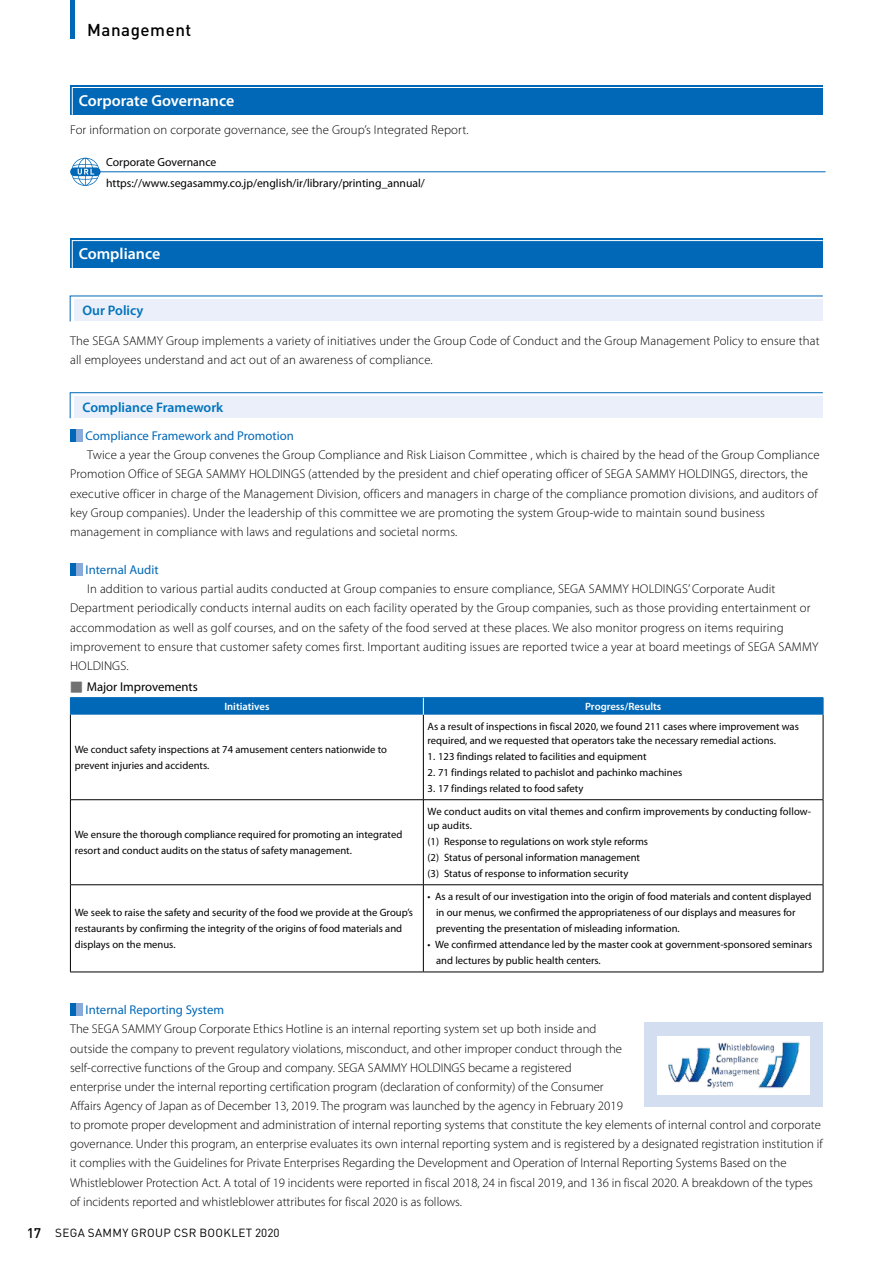
<style>
.page{position:relative;width:893px;height:1263px;background:#fff}
.page>*{position:absolute;margin:0;border:0;box-sizing:border-box;transform-origin:0 0}
.t1{font:500 16.95px "DIN";letter-spacing:.03em;color:#000}
.t2{font:600 15.9px "Myriad Pro";color:#fff}
.t3{font:600 13.8px "Myriad Pro";color:#0073bd}
.t4{font:300 12.75px/19.2px "Myriad Pro";letter-spacing:.01em;color:#000}
.t5{font:12.75px "Myriad Pro";color:#0068b7}
.t6{font:12.75px "Myriad Pro";color:#000}
.t7{font:11.7px/20.9px "Myriad Pro";color:#000}
.t8{font:11.7px "DIN";letter-spacing:.03em;color:#000}
.t9{font:10.65px/15.9px "Myriad Pro";color:#000}
.t10{font:600 10.65px "Myriad Pro";color:#fff}
.s1{font-family:"UD Shin Go NT Pro";font-weight:500;color:#727171}
.s2{font-weight:500;font-size:13.8px}
</style>
<div class="page">
<div style="left:70px;top:429px;width:7px;height:13px;background:#0068b7"></div>
<div style="left:77px;top:429px;width:6px;height:13px;background:#88abda"></div>
<div style="left:70px;top:563px;width:7px;height:13px;background:#0068b7"></div>
<div style="left:77px;top:563px;width:6px;height:13px;background:#88abda"></div>
<div style="left:70px;top:1003px;width:7px;height:13px;background:#0068b7"></div>
<div style="left:77px;top:1003px;width:6px;height:13px;background:#88abda"></div>
<svg style="left:70px;top:167px;width:31px;height:9px"></svg>
<svg style="left:71px;top:158px;width:28px;height:28px"></svg>
<hr style="left:97px;top:171px;width:729px;height:1px;background:#0068b7">
<hr style="left:70px;top:715px;width:1px;height:84px;background:#000">
<hr style="left:423px;top:715px;width:1px;height:84px;background:#000">
<hr style="left:823px;top:715px;width:1px;height:84px;background:#000">
<hr style="left:70px;top:799px;width:353px;height:1px;background:#000">
<hr style="left:70px;top:800px;width:1px;height:84px;background:#000">
<hr style="left:423px;top:799px;width:400px;height:1px;background:#000">
<hr style="left:423px;top:800px;width:1px;height:84px;background:#000">
<hr style="left:823px;top:800px;width:1px;height:84px;background:#000">
<hr style="left:70px;top:884px;width:353px;height:1px;background:#000">
<hr style="left:70px;top:885px;width:1px;height:87px;background:#000">
<hr style="left:423px;top:884px;width:400px;height:1px;background:#000">
<hr style="left:423px;top:885px;width:1px;height:87px;background:#000">
<hr style="left:823px;top:885px;width:1px;height:87px;background:#000">
<hr style="left:70px;top:972px;width:353px;height:1px;background:#000">
<hr style="left:423px;top:972px;width:400px;height:1px;background:#000">
<hr style="left:70px;top:697px;width:353px;height:1px;background:#0068b7">
<hr style="left:423px;top:697px;width:400px;height:1px;background:#0068b7">
<div style="left:70px;top:698px;width:754px;height:17px;background:#0068b7"></div>
<div style="left:70px;top:85px;width:753px;height:30px;background:#0068b7"></div>
<svg style="left:71px;top:87px;width:752px;height:28px"></svg>
<div style="left:70px;top:238px;width:753px;height:30px;background:#0068b7"></div>
<svg style="left:71px;top:240px;width:752px;height:28px"></svg>
<svg style="left:69px;top:392px;width:754px;height:27px"></svg>
<svg style="left:69px;top:295px;width:754px;height:27px"></svg>
<div style="left:74px;top:300px;width:748px;height:21px;background:#eaeff9"></div>
<div style="left:74px;top:396px;width:748px;height:22px;background:#eaeff9"></div>
<div style="left:644px;top:1023px;width:179px;height:84px;background:#d3def1"></div>
<img style="left:657px;top:1036px;width:153px;height:58px">
<hr style="left:70px;top:0;width:4px;height:38px;background:#0068b7">
<h1 class="t1" style="left:87px;top:19px;width:106px">Management</h1>
<p class="t2" style="left:79px;top:91px;width:157px">Corporate Governance</p>
<p class="t4" style="left:70px;top:120px;width:400px">For information on corporate governance, see the Group’s Integrated Report.</p>
<p class="t7" style="left:106px;top:152px;width:320px">Corporate Governance https://www.segasammy.co.jp/english/ir/library/printing_annual/</p>
<p class="t2" style="left:79px;top:244px;width:83px">Compliance</p>
<p class="t3" style="left:82px;top:302px;width:63px">Our Policy</p>
<p class="t4" style="left:70px;top:330px;width:751px">The SEGA SAMMY Group implements a variety of initiatives under the Group Code of Conduct and the Group Management Policy to ensure that all employees understand and act out of an awareness of compliance.</p>
<p class="t3" style="left:82px;top:398px;width:142px">Compliance Framework</p>
<p class="t5" style="left:86px;top:428px;width:210px">Compliance Framework and Promotion</p>
<p class="t4" style="left:70px;top:445px;width:751px;text-indent:17px">Twice a year the Group convenes the Group Compliance and Risk Liaison Committee , which is chaired by the head of the Group Compliance Promotion Office of SEGA SAMMY HOLDINGS (attended by the president and chief operating officer of SEGA SAMMY HOLDINGS, directors, the executive officer in charge of the Management Division, officers and managers in charge of the compliance promotion divisions, and auditors of key Group companies). Under the leadership of this committee we are promoting the system Group-wide to maintain sound business management in compliance with laws and regulations and societal norms.</p>
<p class="t5" style="left:86px;top:562px;width:74px">Internal Audit</p>
<p class="t4" style="left:70px;top:579px;width:750px;text-indent:17px">In addition to various partial audits conducted at Group companies to ensure compliance, SEGA SAMMY HOLDINGS’ Corporate Audit Department periodically conducts internal audits on each facility operated by the Group companies, such as those providing entertainment or accommodation as well as golf courses, and on the safety of the food served at these places. We also monitor progress on items requiring improvement to ensure that customer safety comes first. Important auditing issues are reported twice a year at board meetings of SEGA SAMMY HOLDINGS.</p>
<p class="t6" style="left:70px;top:679px;width:129px"><span class="s1">■</span> Major Improvements</p>
<p class="t10" style="left:224px;top:699px;width:47px">Initiatives</p>
<p class="t10" style="left:585px;top:699px;width:78px">Progress/Results</p>
<p class="t9" style="left:75px;top:741px;width:314px">We conduct safety inspections at 74 amusement centers nationwide to prevent injuries and accidents.</p>
<p class="t9" style="left:428px;top:719px;width:373px;line-height:13.8px">As a result of inspections in fiscal 2020, we found 211 cases where improvement was required, and we requested that operators take the necessary remedial actions.</p>
<p class="t9" style="left:428px;top:748px;width:221px">1. 123 findings related to facilities and equipment</p>
<p class="t9" style="left:428px;top:764px;width:256px">2. 71 findings related to pachislot and pachinko machines</p>
<p class="t9" style="left:428px;top:780px;width:157px">3. 17 findings related to food safety</p>
<p class="t9" style="left:75px;top:826px;width:329px">We ensure the thorough compliance required for promoting an integrated resort and conduct audits on the status of safety management.</p>
<p class="t9" style="left:75px;top:904px;width:340px">We seek to raise the safety and security of the food we provide at the Group’s restaurants by confirming the integrity of the origins of food materials and displays on the menus.</p>
<p class="t9" style="left:428px;top:804px;width:385px;line-height:13.8px">We conduct audits on vital themes and confirm improvements by conducting follow&shy;up audits.</p>
<p class="t9" style="left:428px;top:833px;width:222px">(1) Response to regulations on work style reforms (2) Status of personal information management (3) Status of response to information security</p>
<p class="t9" style="left:436px;top:888px;width:377px;text-indent:-9px">• As a result of our investigation into the origin of food materials and content displayed in our menus, we confirmed the appropriateness of our displays and measures for preventing the presentation of misleading information.</p>
<p class="t9" style="left:436px;top:936px;width:378px;text-indent:-9px">• We confirmed attendance led by the master cook at government-sponsored seminars and lectures by public health centers.</p>
<p class="t5" style="left:86px;top:1002px;width:140px">Internal Reporting System</p>
<p class="t4" style="left:70px;top:1019px;width:754px">The SEGA SAMMY Group Corporate Ethics Hotline is an internal reporting system set up both inside and<br>outside the company to prevent regulatory violations, misconduct, and other improper conduct through the<br>self-corrective functions of the Group and company. SEGA SAMMY HOLDINGS became a registered<br>enterprise under the internal reporting certification program (declaration of conformity) of the Consumer<br>Affairs Agency of Japan as of December 13, 2019. The program was launched by the agency in February 2019<br>to promote proper development and administration of internal reporting systems that constitute the key elements of internal control and corporate governance. Under this program, an enterprise evaluates its own internal reporting system and is registered by a designated registration institution if it complies with the Guidelines for Private Enterprises Regarding the Development and Operation of Internal Reporting Systems Based on the Whistleblower Protection Act. A total of 19 incidents were reported in fiscal 2018, 24 in fiscal 2019, and 136 in fiscal 2020. A breakdown of the types of incidents reported and whistleblower attributes for fiscal 2020 is as follows.</p>
<p class="t8" style="left:27px;top:1226px;width:254px"><span class="s2">17</span> SEGA SAMMY GROUP CSR BOOKLET 2020</p>
</div>
